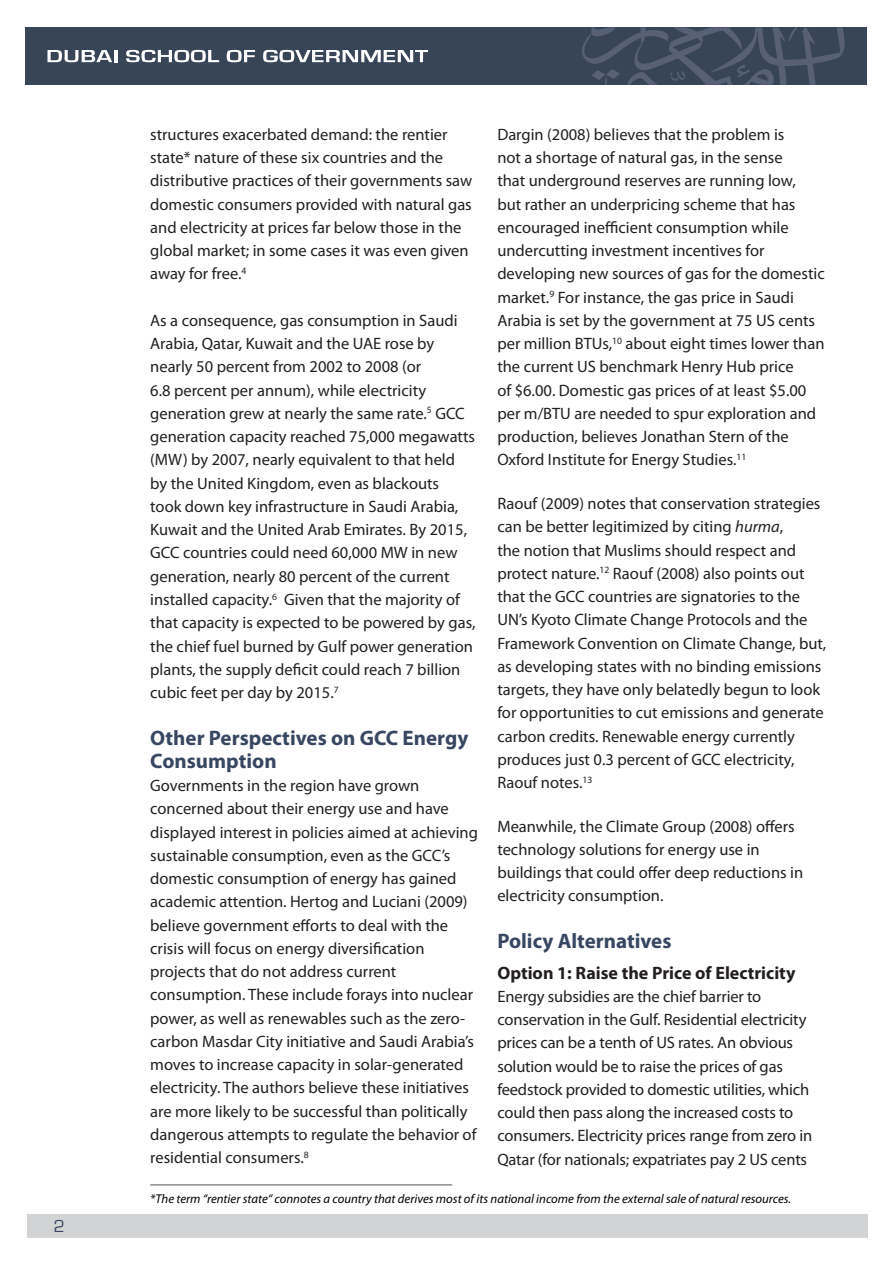
<style>
.page{position:relative;width:893px;height:1263px;background:#fff}
.page>*{position:absolute;margin:0;border:0;box-sizing:border-box;transform-origin:0 0}
.t1{font:700 21px/23.2px "Myriad Pro";color:#384761}
.t2{font:700 18px "Myriad Pro";color:#231f20}
.t3{font:18px "Eurostile";color:#384761}
.t4{font:16.5px/23.2px "Myriad Pro";color:#231f20}
.t5{font:italic 12.75px "Myriad Pro";color:#000}
.s1{font-style:italic}
</style>
<div class="page">
<div style="left:26px;top:27px;width:841px;height:58px;background:#374557"></div>
<svg style="left:582px;top:27px;width:263px;height:58px"></svg>
<svg style="left:47px;top:50px;width:70px;height:12px"></svg>
<svg style="left:126px;top:50px;width:93px;height:12px"></svg>
<svg style="left:227px;top:50px;width:28px;height:12px"></svg>
<svg style="left:263px;top:50px;width:165px;height:12px"></svg>
<div style="left:27px;top:1214px;width:840px;height:23px;background:#d2d3d4"></div>
<hr style="left:150px;top:1184px;width:302px;height:1px;background:#636466">
<p class="t3" style="left:54px;top:1216px;width:13px">2</p>
<p class="t4" style="left:150px;top:123px;width:323px">structures exacerbated demand: the rentier state* nature of these six countries and the distributive practices of their governments saw domestic consumers provided with natural gas and electricity at prices far below those in the global market; in some cases it was even given away for free.<sup>4</sup></p>
<p class="t4" style="left:150px;top:309px;width:327px">As a consequence, gas consumption in Saudi Arabia, Qatar, Kuwait and the UAE rose by nearly 50 percent from 2002 to 2008 (or<br>6.8 percent per annum), while electricity generation grew at nearly the same rate.<sup>5</sup> GCC generation capacity reached 75,000 megawatts (MW) by 2007, nearly equivalent to that held by the United Kingdom, even as blackouts<br>took down key infrastructure in Saudi Arabia, Kuwait and the United Arab Emirates. By 2015, GCC countries could need 60,000 MW in new generation, nearly 80 percent of the current installed capacity.<sup>6</sup> Given that the majority of that capacity is expected to be powered by gas, the chief fuel burned by Gulf power generation plants, the supply deficit could reach 7 billion cubic feet per day by 2015.<sup>7</sup></p>
<p class="t1" style="left:150px;top:725px;width:320px">Other Perspectives on GCC Energy<br>Consumption</p>
<p class="t4" style="left:150px;top:774px;width:329px">Governments in the region have grown concerned about their energy use and have displayed interest in policies aimed at achieving sustainable consumption, even as the GCC’s domestic consumption of energy has gained academic attention. Hertog and Luciani (2009) believe government efforts to deal with the crisis will focus on energy diversification projects that do not address current consumption. These include forays into nuclear power, as well as renewables such as the zero&shy;carbon Masdar City initiative and Saudi Arabia’s moves to increase capacity in solar-generated electricity. The authors believe these initiatives are more likely to be successful than politically dangerous attempts to regulate the behavior of residential consumers.<sup>8</sup></p>
<p class="t4" style="left:497px;top:123px;width:329px">Dargin (2008) believes that the problem is<br>not a shortage of natural gas, in the sense<br>that underground reserves are running low,<br>but rather an underpricing scheme that has encouraged inefficient consumption while undercutting investment incentives for developing new sources of gas for the domestic market.<sup>9</sup> For instance, the gas price in Saudi Arabia is set by the government at 75 US cents per million BTUs,<sup>10</sup> about eight times lower than the current US benchmark Henry Hub price<br>of $6.00. Domestic gas prices of at least $5.00 per m/BTU are needed to spur exploration and production, believes Jonathan Stern of the Oxford Institute for Energy Studies.<sup>11</sup></p>
<p class="t4" style="left:497px;top:492px;width:331px">Raouf (2009) notes that conservation strategies can be better legitimized by citing <span class="s1">hurma</span>,<br>the notion that Muslims should respect and protect nature.<sup>12</sup> Raouf (2008) also points out that the GCC countries are signatories to the UN’s Kyoto Climate Change Protocols and the Framework Convention on Climate Change, but, as developing states with no binding emissions targets, they have only belatedly begun to look for opportunities to cut emissions and generate carbon credits. Renewable energy currently produces just 0.3 percent of GCC electricity, Raouf notes.<sup>13</sup></p>
<p class="t4" style="left:497px;top:814px;width:307px">Meanwhile, the Climate Group (2008) offers technology solutions for energy use in buildings that could offer deep reductions in electricity consumption.</p>
<p class="t1" style="left:497px;top:928px;width:176px">Policy Alternatives</p>
<p class="t2" style="left:497px;top:961px;width:300px">Option 1: Raise the Price of Electricity</p>
<p class="t4" style="left:497px;top:984px;width:316px">Energy subsidies are the chief barrier to conservation in the Gulf. Residential electricity prices can be a tenth of US rates. An obvious solution would be to raise the prices of gas feedstock provided to domestic utilities, which could then pass along the increased costs to consumers. Electricity prices range from zero in Qatar (for nationals; expatriates pay 2 US cents</p>
<p class="t5" style="left:150px;top:1190px;width:642px">*The term “rentier state“ connotes a country that derives most of its national income from the external sale of natural resources.</p>
</div>
